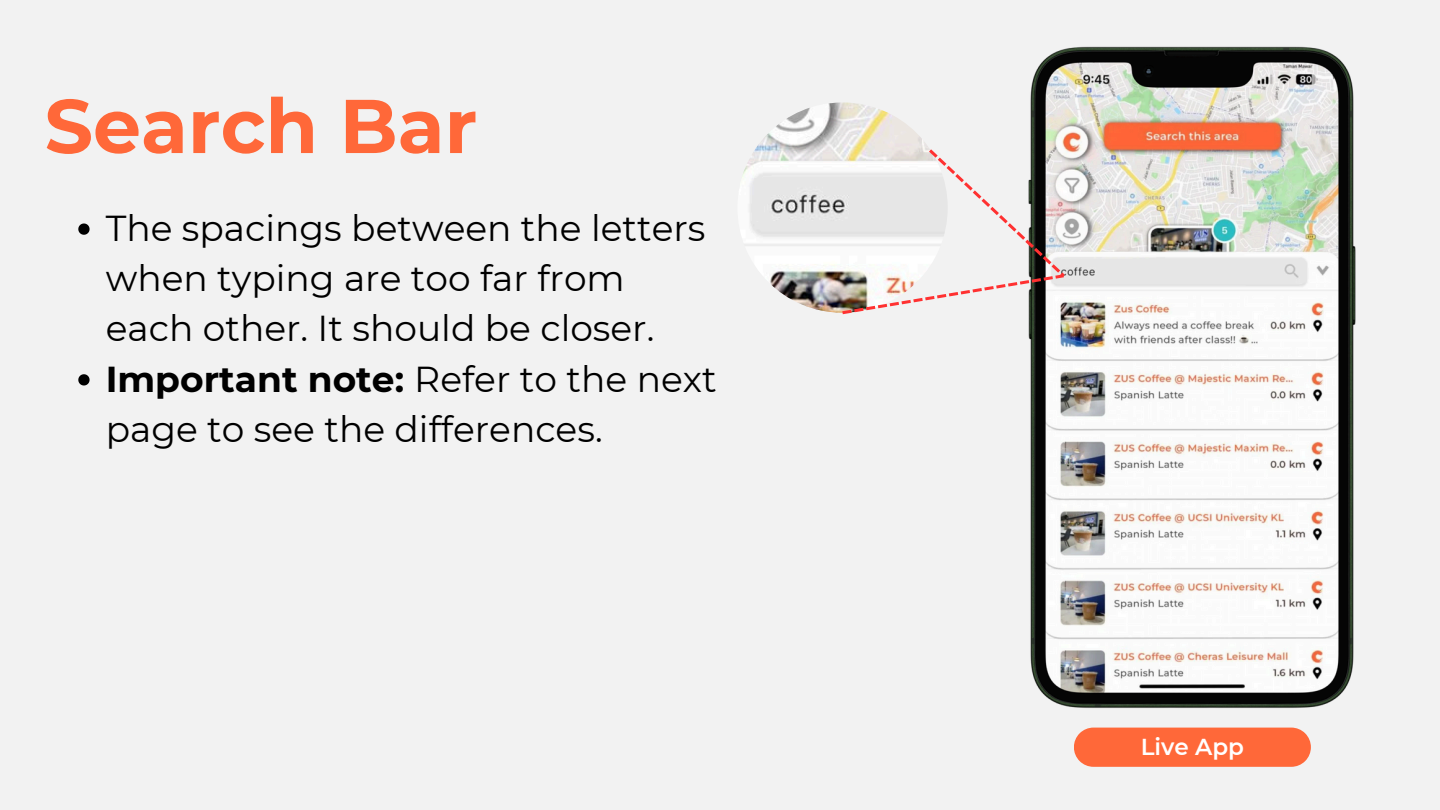
<style>
.page{position:relative;width:1440px;height:810px;background:#f2f2f2}
.page>*{position:absolute;margin:0;border:0;box-sizing:border-box;transform-origin:0 0}
.t1{font:700 76px "Montserrat";color:#ff6839}
.t2{font:36px/50.2px "Montserrat";color:#000}
.t3{font:600 23px "Montserrat";color:#fff}
.s1{font-weight:700}
</style>
<div class="page">
<div style="left:1074px;top:728px;width:237px;height:39px;background:#ff6839"></div>
<img style="left:1028px;top:46px;width:328px;height:662px">
<img style="left:737px;top:102px;width:211px;height:211px;border-radius:50%">
<svg style="left:842px;top:149px;width:223px;height:165px"></svg>
<svg style="left:78px;top:224px;width:12px;height:11px"></svg>
<svg style="left:78px;top:374px;width:12px;height:12px"></svg>
<p class="t1" style="left:45px;top:79px;width:434px">Search Bar</p>
<p class="t2" style="left:106px;top:203px;width:601px">The spacings between the letters when typing are too far from each other. It should be closer.</p>
<p class="t2" style="left:106px;top:353px;width:612px"><span class="s1">Important note:</span> Refer to the next page to see the differences.</p>
<h1 class="t3" style="left:1141px;top:733px;width:105px">Live App</h1>
</div>
